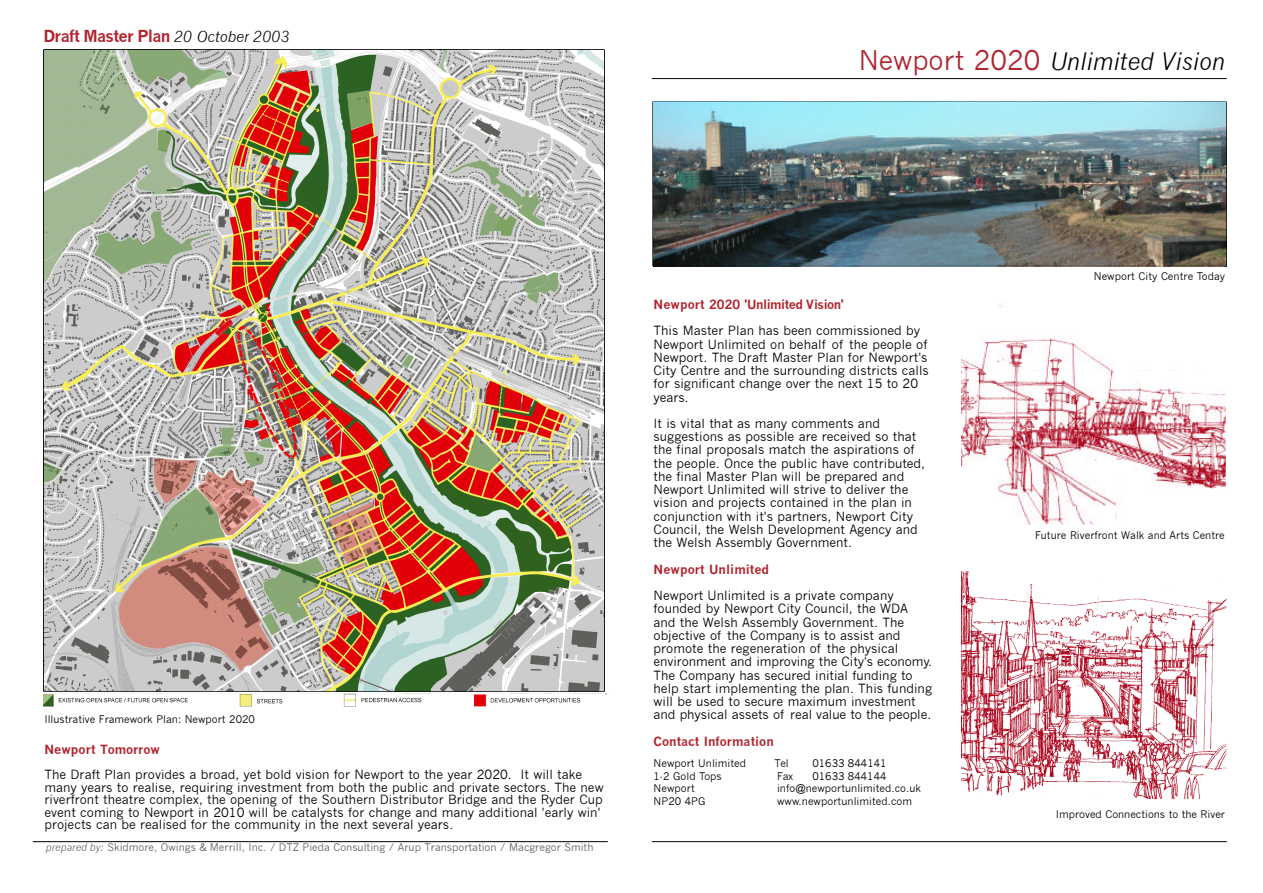
<style>
.page{position:relative;width:1263px;height:893px;background:#fff}
.page>*{position:absolute;margin:0;border:0;box-sizing:border-box;transform-origin:0 0}
.t1{font:italic 23.55px "News Gothic";color:#000}
.t2{font:700 16.2px "News Gothic";letter-spacing:-.045em;color:#b0242f}
.t3{font:12.45px/13.2px "News Gothic";color:#000}
.t4{font:700 12.45px "News Gothic";color:#b0242f}
.t5{font:700 12.45px "News Gothic";letter-spacing:-.04em;color:#b0242f}
.t6{font:10.2px "News Gothic";color:#000}
.t7{font:10.2px "News Gothic";color:#685e59}
.s1{font-weight:400;font-style:italic;font-size:14.7px;color:#000}
.s2{font-style:normal;font-size:26.4px;color:#b0242f}
.s3{font-style:italic}
</style>
<div class="page">
<img style="left:652px;top:102px;width:575px;height:164px">
<hr style="left:652px;top:78px;width:575px;height:1px;background:#000">
<hr style="left:652px;top:841px;width:575px;height:1px;background:#000">
<hr style="left:33px;top:841px;width:575px;height:1px;background:#000">
<svg style="left:43px;top:49px;width:562px;height:642px;background:#baab9b"></svg>
<img style="left:43px;top:693px;width:564px;height:14px">
<svg style="left:962px;top:571px;width:265px;height:228px"></svg>
<svg style="left:962px;top:305px;width:264px;height:220px"></svg>
<div style="left:592px;top:694px;width:35px;height:20px;background:#fff"></div>
<h2 class="t2" style="left:43px;top:26px;width:248px">Draft Master Plan <span class="s1">20 October 2003</span></h2>
<h1 class="t1" style="left:859px;top:47px;width:368px"><span class="s2">Newport 2020</span> Unlimited Vision</h1>
<p class="t6" style="left:44px;top:713px;width:212px">Illustrative Framework Plan: Newport 2020</p>
<p class="t4" style="left:44px;top:742px;width:117px">Newport Tomorrow</p>
<p class="t3" style="left:44px;top:768px;width:561px;line-height:12.5px">The Draft Plan provides a broad, yet bold vision for Newport to the year 2020. It will take many years to realise, requiring investment from both the public and private sectors. The new riverfront theatre complex, the opening of the Southern Distributor Bridge and the Ryder Cup event coming to Newport in 2010 will be catalysts for change and many additional 'early win' projects can be realised for the community in the next several years.</p>
<p class="t7" style="left:46px;top:840px;width:549px"><span class="s3">prepared by:</span> Skidmore, Owings &amp; Merrill, Inc. / DTZ Pieda Consulting / Arup Transportation / Macgregor Smith</p>
<p class="t5" style="left:654px;top:297px;width:192px">Newport 2020 'Unlimited Vision'</p>
<p class="t3" style="left:654px;top:324px;width:277px">This Master Plan has been commissioned by Newport Unlimited on behalf of the people of Newport. The Draft Master Plan for Newport's City Centre and the surrounding districts calls for significant change over the next 15 to 20 years.</p>
<p class="t3" style="left:654px;top:416px;width:273px">It is vital that as many comments and suggestions as possible are received so that the final proposals match the aspirations of the people. Once the public have contributed, the final Master Plan will be prepared and Newport Unlimited will strive to deliver the vision and projects contained in the plan in conjunction with it's partners, Newport City Council, the Welsh Development Agency and the Welsh Assembly Government.</p>
<p class="t4" style="left:654px;top:561px;width:117px">Newport Unlimited</p>
<p class="t3" style="left:654px;top:589px;width:280px">Newport Unlimited is a private company founded by Newport City Council, the WDA and the Welsh Assembly Government. The objective of the Company is to assist and promote the regeneration of the physical environment and improving the City's economy.<br>The Company has secured initial funding to help start implementing the plan. This funding will be used to secure maximum investment and physical assets of real value to the people.</p>
<p class="t4" style="left:654px;top:733px;width:122px">Contact Information</p>
<p class="t6" style="left:654px;top:757px;width:94px">Newport Unlimited</p>
<p class="t6" style="left:775px;top:757px;width:16px">Tel</p>
<p class="t6" style="left:812px;top:757px;width:76px">01633 844141</p>
<p class="t6" style="left:654px;top:769px;width:70px">1-2 Gold Tops</p>
<p class="t6" style="left:777px;top:769px;width:18px">Fax</p>
<p class="t6" style="left:812px;top:769px;width:76px">01633 844144</p>
<p class="t6" style="left:654px;top:782px;width:43px">Newport</p>
<p class="t6" style="left:777px;top:782px;width:145px">info@newportunlimited.co.uk</p>
<p class="t6" style="left:654px;top:794px;width:53px">NP20 4PG</p>
<p class="t6" style="left:777px;top:794px;width:137px">www.newportunlimited.com</p>
<p class="t6" style="left:1094px;top:269px;width:133px">Newport City Centre Today</p>
<p class="t6" style="left:1035px;top:529px;width:191px">Future Riverfront Walk and Arts Centre</p>
<p class="t6" style="left:1056px;top:808px;width:171px">Improved Connections to the River</p>
</div>
